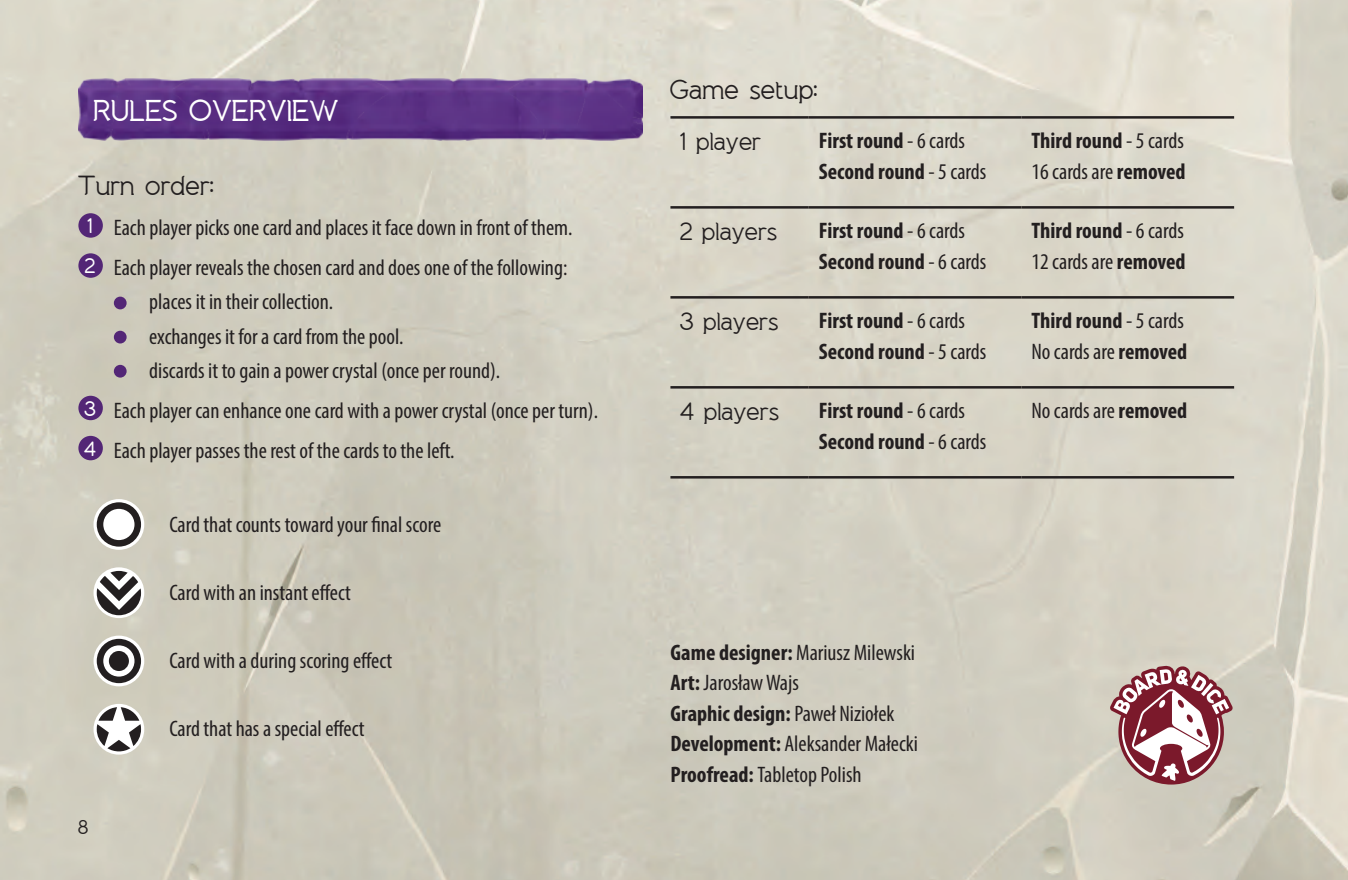
<style>
.page{position:relative;width:1348px;height:880px;background:#fff}
.page>*{position:absolute;margin:0;border:0;box-sizing:border-box;transform-origin:0 0}
.t1{font:700 30px "Natura Play";color:#fff}
.t2{font:27.5px "Natura Play";color:#231f20}
.t3{font:25px "Natura Play";color:#231f20}
.t4{font:condensed 22.5px/30.5px "Myriad Pro";color:#231f20}
.t5{font:700 condensed 22.5px/30.5px "Myriad Pro";color:#231f20}
.t6{font:20px "Natura Play";color:#231f20}
.s1{font-family:"Natura Play";font-weight:700;font-stretch:normal;font-size:21px;color:#fff}
.s2{font-weight:400}
.s3{font-weight:700}
</style>
<div class="page">
<img style="left:0;top:0;width:1347px;height:880px">
<img style="left:78px;top:78px;width:564px;height:63px">
<div style="left:78px;top:213px;width:25px;height:25px;background:#532676;border-radius:50%"></div>
<div style="left:78px;top:253px;width:25px;height:25px;background:#532676;border-radius:50%"></div>
<div style="left:114px;top:296px;width:13px;height:13px;background:#532676;border-radius:50%"></div>
<div style="left:114px;top:331px;width:13px;height:12px;background:#532676;border-radius:50%"></div>
<div style="left:114px;top:365px;width:13px;height:12px;background:#532676;border-radius:50%"></div>
<div style="left:78px;top:396px;width:25px;height:24px;background:#532676;border-radius:50%"></div>
<div style="left:78px;top:436px;width:25px;height:24px;background:#532676;border-radius:50%"></div>
<svg style="left:93px;top:499px;width:51px;height:51px"></svg>
<svg style="left:97px;top:502px;width:44px;height:44px"></svg>
<svg style="left:93px;top:567px;width:51px;height:51px"></svg>
<svg style="left:97px;top:571px;width:44px;height:44px"></svg>
<svg style="left:93px;top:635px;width:51px;height:51px"></svg>
<svg style="left:97px;top:639px;width:44px;height:44px"></svg>
<div style="left:109px;top:651px;width:20px;height:20px;background:#231f20;border-radius:50%"></div>
<svg style="left:93px;top:704px;width:51px;height:50px"></svg>
<svg style="left:97px;top:707px;width:44px;height:44px"></svg>
<hr style="left:670px;top:116px;width:138px;height:3px;background:#231f20">
<hr style="left:808px;top:116px;width:213px;height:3px;background:#231f20">
<hr style="left:1021px;top:116px;width:212px;height:3px;background:#231f20">
<hr style="left:670px;top:476px;width:138px;height:2px;background:#231f20">
<hr style="left:808px;top:476px;width:213px;height:2px;background:#231f20">
<hr style="left:1021px;top:476px;width:212px;height:2px;background:#231f20">
<hr style="left:670px;top:206px;width:138px;height:3px;background:#231f20">
<hr style="left:808px;top:206px;width:213px;height:3px;background:#231f20">
<hr style="left:1021px;top:206px;width:212px;height:3px;background:#231f20">
<hr style="left:670px;top:296px;width:138px;height:2px;background:#231f20">
<hr style="left:808px;top:296px;width:213px;height:2px;background:#231f20">
<hr style="left:1021px;top:296px;width:212px;height:2px;background:#231f20">
<hr style="left:670px;top:386px;width:138px;height:2px;background:#231f20">
<hr style="left:808px;top:386px;width:213px;height:2px;background:#231f20">
<hr style="left:1021px;top:386px;width:212px;height:2px;background:#231f20">
<svg style="left:1109px;top:665px;width:123px;height:119px"></svg>
<svg style="left:0;top:0;width:9px;height:9px"></svg>
<svg style="left:0;top:871px;width:9px;height:9px"></svg>
<h1 class="t1" style="left:94px;top:98px;width:247px">RULES OVERVIEW</h1>
<p class="t2" style="left:78px;top:174px;width:137px">Turn order:</p>
<p class="t4" style="left:85px;top:207px;width:488px;line-height:40px"><span class="s1">1</span> Each player picks one card and places it face down in front of them.<br><span class="s1">2</span> Each player reveals the chosen card and does one of the following:</p>
<p class="t4" style="left:149px;top:285px;width:352px;line-height:34px">places it in their collection.<br>exchanges it for a card from the pool.<br>discards it to gain a power crystal (once per round).</p>
<p class="t4" style="left:84px;top:390px;width:515px;line-height:40px"><span class="s1">3</span> Each player can enhance one card with a power crystal (once per turn).<br><span class="s1">4</span> Each player passes the rest of the cards to the left.</p>
<p class="t4" style="left:169px;top:508px;width:273px">Card that counts toward your final score</p>
<p class="t4" style="left:169px;top:577px;width:183px">Card with an instant effect</p>
<p class="t4" style="left:169px;top:645px;width:224px">Card with a during scoring effect</p>
<p class="t6" style="left:78px;top:819px;width:12px">8</p>
<p class="t4" style="left:169px;top:713px;width:197px">Card that has a special effect</p>
<p class="t2" style="left:670px;top:78px;width:149px">Game setup:</p>
<p class="t3" style="left:680px;top:131px;width:83px">1 player</p>
<p class="t5" style="left:818px;top:125px;width:169px">First round <span class="s2">- 6 cards<br></span>Second round <span class="s2">- 5 cards</span></p>
<p class="t5" style="left:1031px;top:125px;width:156px">Third round <span class="s2">- 5 cards<br>16 cards are</span> removed</p>
<p class="t3" style="left:680px;top:221px;width:99px">2 players</p>
<p class="t5" style="left:818px;top:215px;width:169px">First round <span class="s2">- 6 cards<br></span>Second round <span class="s2">- 6 cards</span></p>
<p class="t5" style="left:1031px;top:215px;width:156px">Third round <span class="s2">- 6 cards<br>12 cards are</span> removed</p>
<p class="t3" style="left:680px;top:311px;width:100px">3 players</p>
<p class="t5" style="left:818px;top:305px;width:169px">First round <span class="s2">- 6 cards<br></span>Second round <span class="s2">- 5 cards</span></p>
<p class="t5" style="left:1031px;top:305px;width:157px">Third round <span class="s2">- 5 cards<br>No cards are</span> removed</p>
<p class="t3" style="left:680px;top:401px;width:101px">4 players</p>
<p class="t5" style="left:818px;top:395px;width:169px">First round <span class="s2">- 6 cards<br></span>Second round <span class="s2">- 6 cards</span></p>
<p class="t4" style="left:1031px;top:395px;width:157px">No cards are <span class="s3">removed</span></p>
<p class="t4" style="left:670px;top:636px;width:249px"><span class="s3">Game designer:</span> Mariusz Milewski<br><span class="s3">Art:</span> Jarosław Wajs<br><span class="s3">Graphic design:</span> Paweł Niziołek<br><span class="s3">Development:</span> Aleksander Małecki<br><span class="s3">Proofread:</span> Tabletop Polish</p>
</div>
